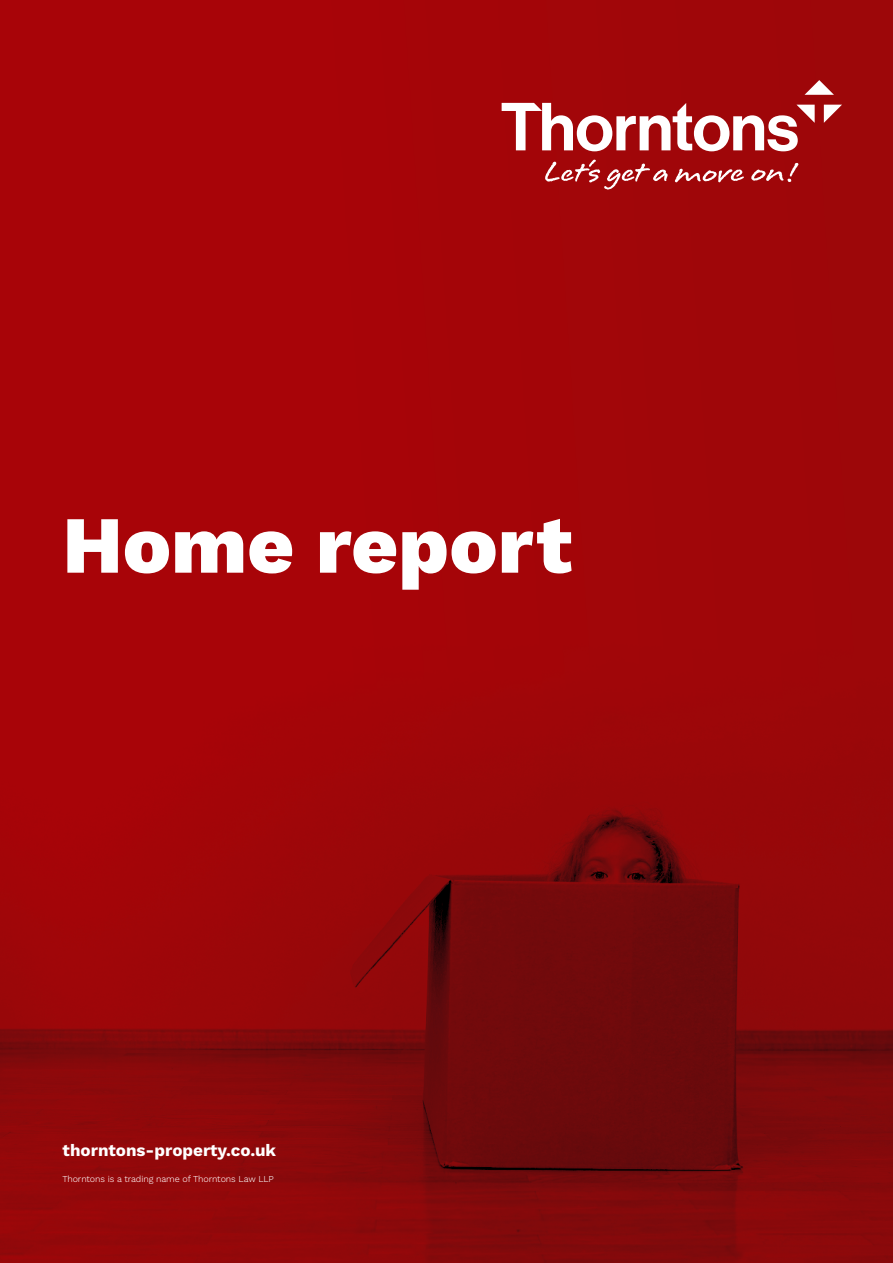
<style>
.page{position:relative;width:893px;height:1263px;background:#fff}
.page>*{position:absolute;margin:0;border:0;box-sizing:border-box;transform-origin:0 0}
.t1{font:800 81px "Work Sans";color:#fff}
.t2{font:700 16.95px "Work Sans";color:#fff}
.t3{font:300 9px "Work Sans";letter-spacing:-.01em;color:#fff}
</style>
<div class="page">
<img style="left:0;top:0;width:893px;height:1263px">
<svg style="left:804px;top:80px;width:30px;height:15px"></svg>
<svg style="left:502px;top:103px;width:313px;height:48px"></svg>
<svg style="left:824px;top:105px;width:18px;height:18px"></svg>
<svg style="left:675px;top:168px;width:69px;height:15px"></svg>
<svg style="left:545px;top:159px;width:123px;height:30px"></svg>
<svg style="left:751px;top:163px;width:48px;height:19px"></svg>
<h1 class="t1" style="left:62px;top:498px;width:511px">Home report</h1>
<h2 class="t2" style="left:62px;top:1140px;width:215px">thorntons-property.co.uk</h2>
<p class="t3" style="left:62px;top:1174px;width:213px">Thorntons is a trading name of Thorntons Law LLP</p>
</div>
